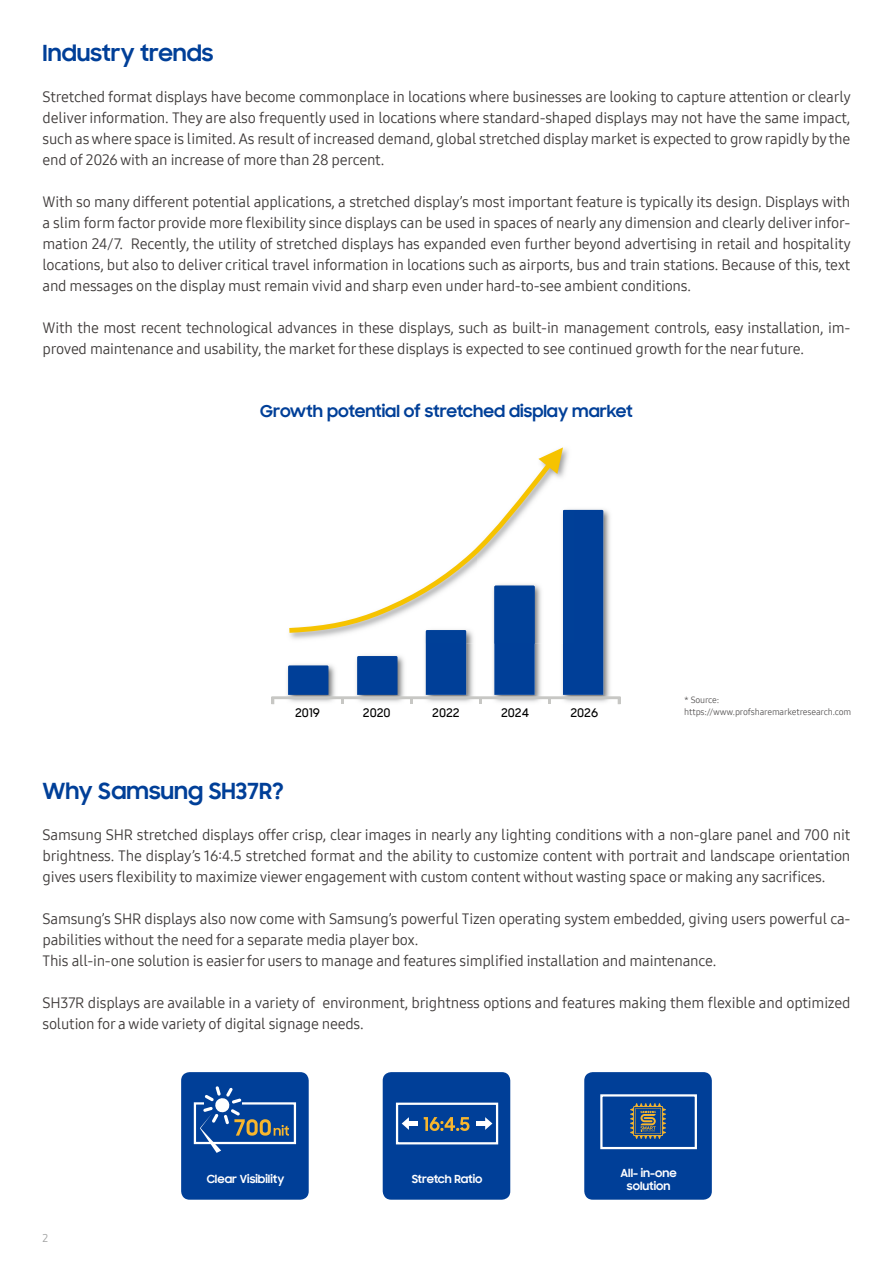
<style>
.page{position:relative;width:893px;height:1263px;background:#fff}
.page>*{position:absolute;margin:0;border:0;box-sizing:border-box;transform-origin:0 0}
.t1{font:700 22.5px "Samsung Sharp Sans";color:#003f98}
.t2{font:700 16.5px "Samsung Sharp Sans";color:#003f98}
.t3{font:15px/21px "Samsung One 400";letter-spacing:-.015em;color:#3e3a39;text-align:justify}
.t4{font:500 12px "Samsung Sharp Sans";color:#000}
.t5{font:700 11.25px/13.5px "Samsung Sharp Sans";color:#fff;text-align:center}
.t6{font:11.25px "Samsung One 400";color:#9fa0a0}
.t7{font:9px/12px "Samsung One 400";letter-spacing:-.015em;color:#595757}
</style>
<div class="page">
<img style="left:563px;top:449px;width:6px;height:26px">
<svg style="left:510px;top:447px;width:53px;height:63px"></svg>
<svg style="left:271px;top:510px;width:349px;height:194px"></svg>
<div style="left:383px;top:1072px;width:127px;height:128px;background:#003f98;border-radius:9px"></div>
<div style="left:181px;top:1072px;width:128px;height:128px;background:#003f98;border-radius:9px"></div>
<div style="left:584px;top:1072px;width:128px;height:128px;background:#003f98;border-radius:9px"></div>
<div style="left:396px;top:1102px;width:102px;height:42px;border:2px solid #fff"></div>
<svg style="left:424px;top:1117px;width:45px;height:14px"></svg>
<div style="left:407px;top:1121px;width:11px;height:5px;background:#fff"></div>
<svg style="left:402px;top:1117px;width:7px;height:13px"></svg>
<div style="left:476px;top:1121px;width:11px;height:5px;background:#fff"></div>
<svg style="left:485px;top:1117px;width:7px;height:13px"></svg>
<div style="left:194px;top:1102px;width:102px;height:42px;border:2px solid #fff"></div>
<svg style="left:200px;top:1086px;width:89px;height:67px"></svg>
<div style="left:600px;top:1094px;width:97px;height:55px;border:2px solid #fff"></div>
<svg style="left:630px;top:1103px;width:36px;height:36px"></svg>
<h1 class="t1" style="left:43px;top:36px;width:173px">Industry trends</h1>
<p class="t3" style="left:43px;top:86px;width:810px">Stretched format displays have become commonplace in locations where businesses are looking to capture attention or clearly deliver information. They are also frequently used in locations where standard-shaped displays may not have the same impact, such as where space is limited. As result of increased demand, global stretched display market is expected to grow rapidly by the end of 2026 with an increase of more than 28 percent.</p>
<p class="t3" style="left:43px;top:191px;width:810px">With so many different potential applications, a stretched display’s most important feature is typically its design. Displays with a slim form factor provide more flexibility since displays can be used in spaces of nearly any dimension and clearly deliver infor&shy;mation 24/7. Recently, the utility of stretched displays has expanded even further beyond advertising in retail and hospitality locations, but also to deliver critical travel information in locations such as airports, bus and train stations. Because of this, text and messages on the display must remain vivid and sharp even under hard-to-see ambient conditions.</p>
<p class="t3" style="left:43px;top:317px;width:809px">With the most recent technological advances in these displays, such as built-in management controls, easy installation, im&shy;proved maintenance and usability, the market for these displays is expected to see continued growth for the near future.</p>
<p class="t2" style="left:260px;top:399px;width:374px">Growth potential of stretched display market</p>
<p class="t4" style="left:295px;top:704px;width:26px">2019</p>
<p class="t4" style="left:363px;top:704px;width:29px">2020</p>
<p class="t4" style="left:432px;top:704px;width:29px">2022</p>
<p class="t4" style="left:501px;top:704px;width:30px">2024</p>
<p class="t4" style="left:570px;top:704px;width:29px">2026</p>
<p class="t7" style="left:684px;top:694px;width:168px">* Source: https://www.profsharemarketresearch.com</p>
<h1 class="t1" style="left:43px;top:774px;width:243px">Why Samsung SH37R?</h1>
<p class="t3" style="left:43px;top:824px;width:809px">Samsung SHR stretched displays offer crisp, clear images in nearly any lighting conditions with a non-glare panel and 700 nit brightness. The display’s 16:4.5 stretched format and the ability to customize content with portrait and landscape orientation gives users flexibility to maximize viewer engagement with custom content without wasting space or making any sacrifices.</p>
<p class="t3" style="left:43px;top:908px;width:809px;text-align:left">Samsung’s SHR displays also now come with Samsung’s powerful Tizen operating system embedded, giving users powerful ca&shy;pabilities without the need for a separate media player box.<br>This all-in-one solution is easier for users to manage and features simplified installation and maintenance.</p>
<p class="t3" style="left:43px;top:992px;width:809px">SH37R displays are available in a variety of environment, brightness options and features making them flexible and optimized solution for a wide variety of digital signage needs.</p>
<p class="t6" style="left:43px;top:1230px;width:7px">2</p>
<p class="t5" style="left:207px;top:1172px;width:79px">Clear Visibility</p>
<p class="t5" style="left:412px;top:1172px;width:72px">Stretch Ratio</p>
<p class="t5" style="left:620px;top:1165px;width:58px">All- in-one solution</p>
</div>
